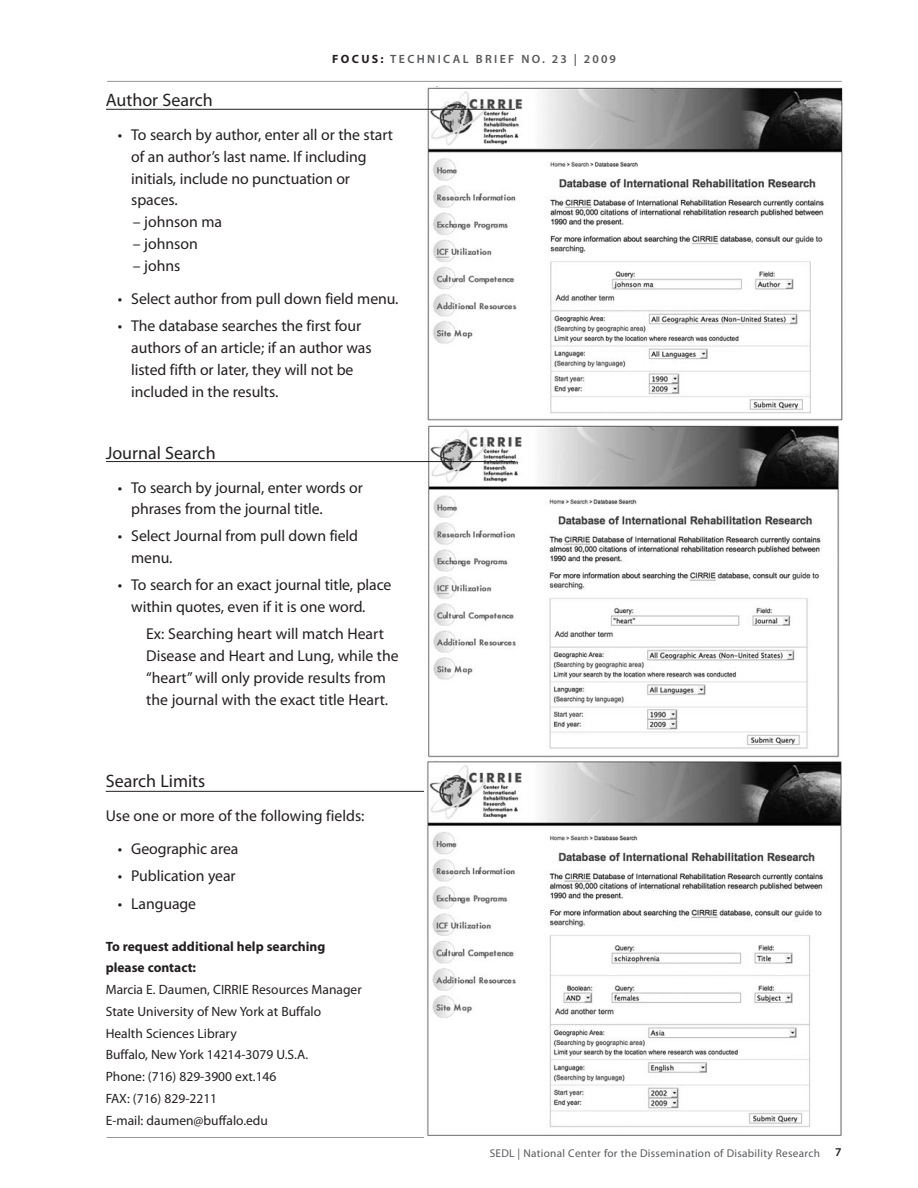
<style>
.page{position:relative;width:918px;height:1188px;background:#fff}
.page>*{position:absolute;margin:0;border:0;box-sizing:border-box;transform-origin:0 0}
.t1{font:18px "Myriad Pro";color:#231f20}
.bullet_indent{font:15.75px/21.8px "Myriad Pro";letter-spacing:-.005em;color:#231f20}
.BODY{font:15.75px/21.8px "Myriad Pro";color:#231f20}
.BODY-2{font:13.5px/21.8px "Myriad Pro";color:#231f20}
.t2{font:600 12px "Myriad Pro";letter-spacing:.195em;color:#57585a}
.t3{font:600 12px "Myriad Pro";color:#231f20}
.t4{font:11.25px "Myriad Pro";letter-spacing:.025em;color:#57585a}
.s1{font-weight:700;color:#231f20}
.s2{font-weight:700}
</style>
<div class="page">
<hr style="left:107px;top:81px;width:735px;height:1px;background:#939598">
<hr style="left:107px;top:1137px;width:734px;height:1px;background:#939598">
<img style="left:425px;top:425px;width:415px;height:333px">
<img style="left:425px;top:87px;width:418px;height:334px">
<hr style="left:106px;top:109px;width:409px;height:1px;background:#231f20">
<hr style="left:106px;top:461px;width:409px;height:1px;background:#231f20">
<hr style="left:106px;top:791px;width:409px;height:1px;background:#231f20">
<img style="left:424px;top:761px;width:417px;height:375px">
<p class="t2" style="left:332px;top:51px;width:285px"><span class="s1">FOCUS:</span> TECHNICAL BRIEF NO. 23 | 2009</p>
<h3 class="t1" style="left:106px;top:89px;width:109px">Author Search</h3>
<p class="bullet_indent" style="left:131px;top:124px;width:263px;text-indent:-13px">• To search by author, enter all or the start of an author’s last name. If including initials, include no punctuation or spaces.</p>
<p class="BODY" style="left:133px;top:211px;width:91px">– johnson ma</p>
<p class="BODY" style="left:133px;top:232px;width:67px">– johnson</p>
<p class="BODY" style="left:133px;top:254px;width:49px">– johns</p>
<p class="bullet_indent" style="left:118px;top:288px;width:282px">• Select author from pull down field menu.</p>
<p class="bullet_indent" style="left:131px;top:315px;width:242px;text-indent:-13px">• The database searches the first four authors of an article; if an author was listed fifth or later, they will not be included in the results.</p>
<h3 class="t1" style="left:106px;top:442px;width:111px">Journal Search</h3>
<p class="bullet_indent" style="left:131px;top:476px;width:233px;text-indent:-13px">• To search by journal, enter words or phrases from the journal title.</p>
<p class="bullet_indent" style="left:131px;top:525px;width:228px;text-indent:-13px">• Select Journal from pull down field menu.</p>
<p class="bullet_indent" style="left:131px;top:574px;width:262px;text-indent:-13px">• To search for an exact journal title, place within quotes, even if it is one word.</p>
<p class="BODY" style="left:146px;top:623px;width:254px">Ex: Searching heart will match Heart Disease and Heart and Lung, while the “heart” will only provide results from the journal with the exact title Heart.</p>
<h3 class="t1" style="left:106px;top:770px;width:101px">Search Limits</h3>
<p class="BODY" style="left:106px;top:804px;width:260px">Use one or more of the following fields:</p>
<p class="bullet_indent" style="left:118px;top:838px;width:122px">• Geographic area</p>
<p class="bullet_indent" style="left:118px;top:865px;width:119px">• Publication year</p>
<p class="bullet_indent" style="left:118px;top:892px;width:80px">• Language</p>
<p class="BODY-2" style="left:106px;top:935px;width:258px"><span class="s2">To request additional help searching please contact:<br></span>Marcia E. Daumen, CIRRIE Resources Manager<br>State University of New York at Buffalo<br>Health Sciences Library<br>Buffalo, New York 14214-3079 U.S.A.<br>Phone: (716) 829-3900 ext.146<br>FAX: (716) 829-2211<br>E-mail: daumen@buffalo.edu</p>
<p class="t4" style="left:490px;top:1146px;width:332px">SEDL | National Center for the Dissemination of Disability Research</p>
<p class="t3" style="left:835px;top:1144px;width:8px">7</p>
</div>
